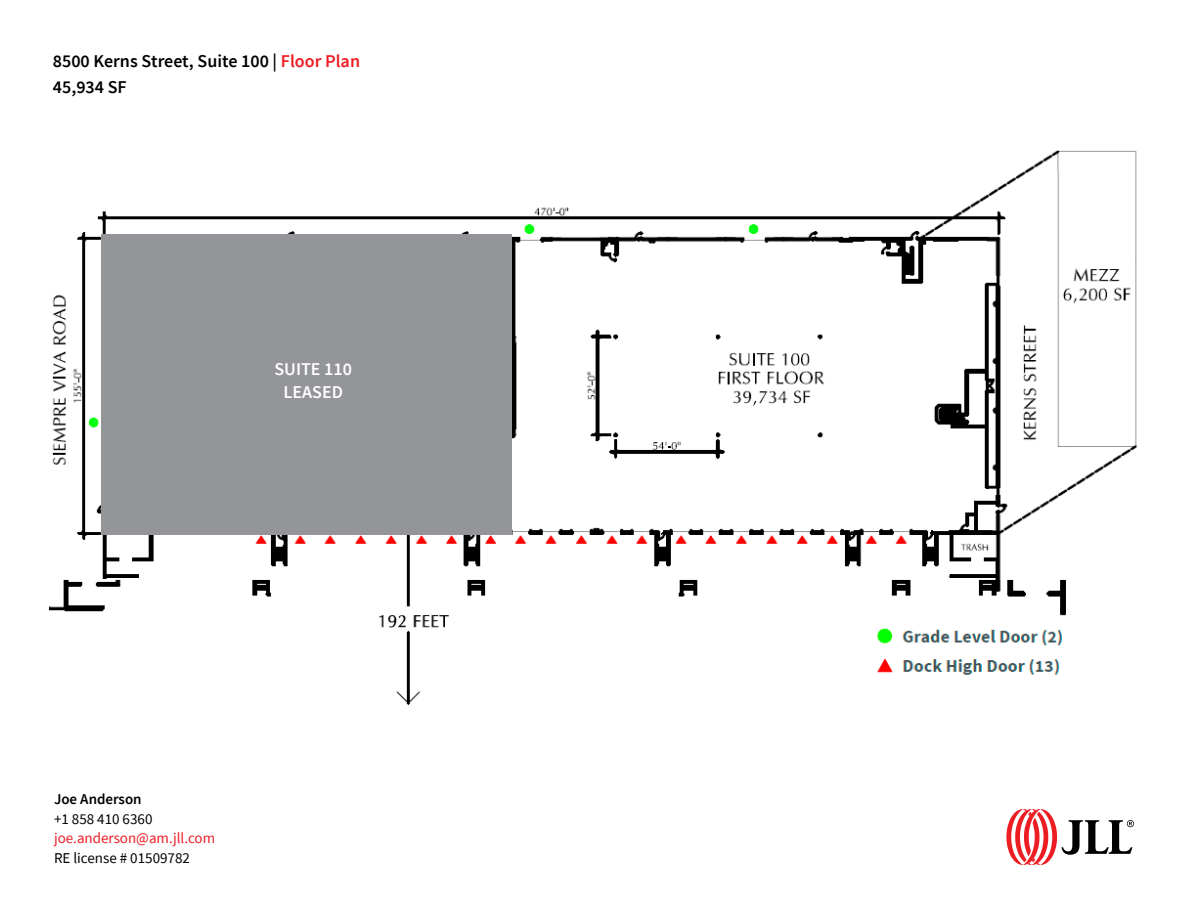
<style>
.page{position:relative;width:1188px;height:918px;background:#fff}
.page>*{position:absolute;margin:0;border:0;box-sizing:border-box;transform-origin:0 0}
.t1{font:600 18px/26.4px "Source Sans Pro";color:#000}
.t2{font:600 18px/23.4px "Source Sans Pro";color:#fff;text-align:center}
.t3{font:15px "Source Sans Pro";color:#000}
.t4{font:15px "Source Sans Pro";color:#ed1d24}
.t5{font:600 15px "Source Sans Pro";color:#000}
.s1{color:#ed1d24}
</style>
<div class="page">
<img style="left:50px;top:150px;width:1088px;height:556px">
<div style="left:76px;top:122px;width:181px;height:61px;background:#fff"></div>
<div style="left:102px;top:235px;width:410px;height:300px;background:#939598"></div>
<svg style="left:1006px;top:809px;width:128px;height:56px"></svg>
<p class="t1" style="left:53px;top:48px;width:309px">8500 Kerns Street, Suite 100 | <span class="s1">Floor Plan<br></span>45,934 SF</p>
<p class="t2" style="left:274px;top:358px;width:79px">SUITE 110<br>LEASED</p>
<p class="t5" style="left:54px;top:790px;width:89px">Joe Anderson</p>
<p class="t3" style="left:54px;top:809px;width:100px">+1 858 410 6360</p>
<p class="t4" style="left:54px;top:829px;width:163px">joe.anderson@am.jll.com</p>
<p class="t3" style="left:54px;top:848px;width:137px">RE license # 01509782</p>
</div>
